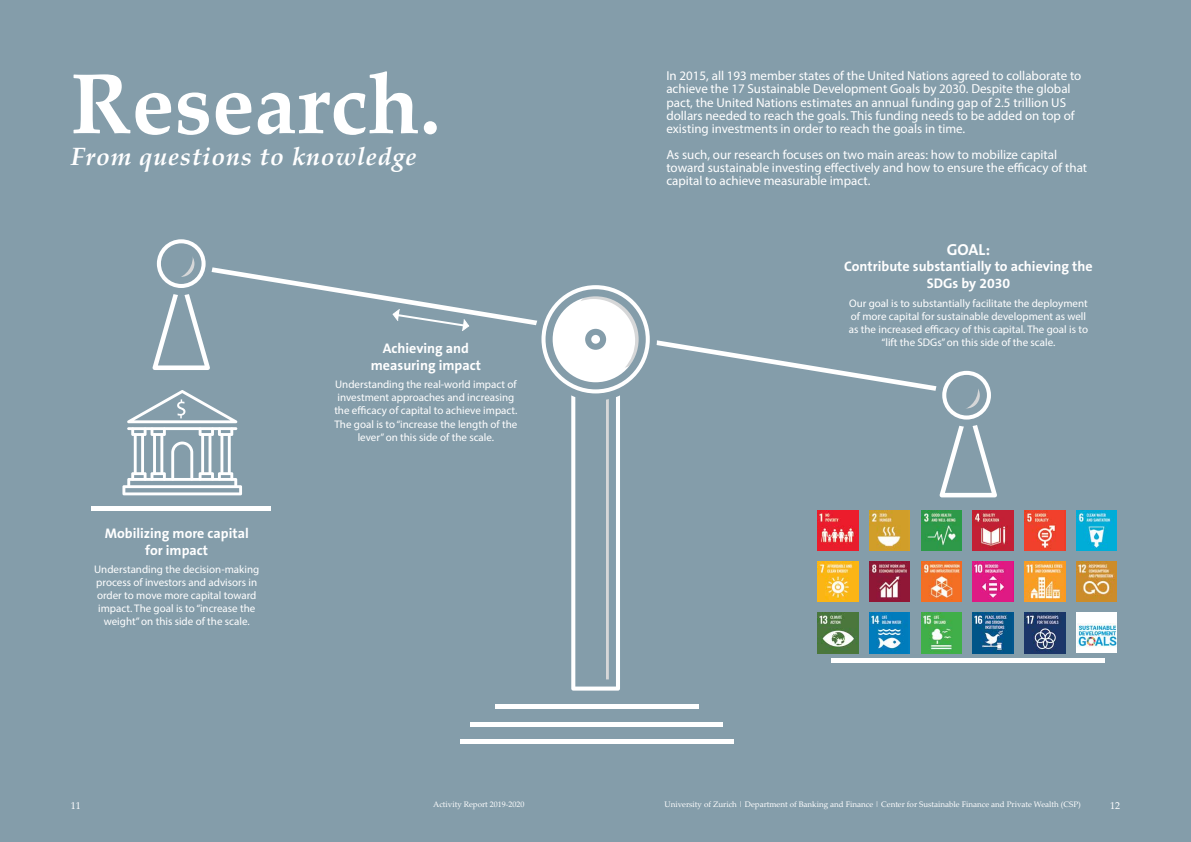
<style>
.page{position:relative;width:1191px;height:842px;background:#849daa}
.page>*{position:absolute;margin:0;border:0;box-sizing:border-box;transform-origin:0 0}
.t1{font:700 85px "Palatino Linotype";color:#fff}
.t2{font:italic 700 25px "Palatino Linotype";letter-spacing:.03em;color:#fff}
.t3{font:700 16px "The Sans B7";color:#fff}
.t4{font:700 14px/16.8px "The Sans B7";color:#fff;text-align:center}
.t5{font:13px/13px "Myriad Pro";color:#fff}
.t6{font:11px/13px "Myriad Pro";color:#fff;text-align:center}
.t7{font:10px "Palatino Linotype";color:#fff}
.t8{font:8px "Palatino Linotype";color:#fff}
</style>
<div class="page">
<hr style="left:134px;top:433px;width:3px;height:42px;background:#fff">
<hr style="left:141px;top:433px;width:3px;height:42px;background:#fff">
<hr style="left:220px;top:433px;width:3px;height:42px;background:#fff">
<hr style="left:228px;top:433px;width:3px;height:42px;background:#fff">
<hr style="left:201px;top:433px;width:3px;height:42px;background:#fff">
<hr style="left:208px;top:433px;width:3px;height:42px;background:#fff">
<hr style="left:153px;top:433px;width:3px;height:42px;background:#fff">
<hr style="left:160px;top:433px;width:3px;height:42px;background:#fff">
<svg style="left:122px;top:442px;width:120px;height:53px"></svg>
<svg style="left:127px;top:391px;width:110px;height:45px"></svg>
<svg style="left:179px;top:267px;width:756px;height:137px"></svg>
<svg style="left:152px;top:239px;width:61px;height:133px"></svg>
<svg style="left:935px;top:370px;width:62px;height:128px"></svg>
<svg style="left:534px;top:278px;width:123px;height:413px"></svg>
<hr style="left:91px;top:506px;width:180px;height:4px;background:#fff">
<hr style="left:831px;top:658px;width:274px;height:4px;background:#fff">
<hr style="left:495px;top:705px;width:204px;height:4px;background:#fff">
<hr style="left:470px;top:722px;width:253px;height:4px;background:#fff">
<hr style="left:460px;top:739px;width:274px;height:4px;background:#fff">
<img style="left:869px;top:613px;width:40px;height:40px">
<img style="left:817px;top:510px;width:41px;height:40px">
<img style="left:921px;top:613px;width:40px;height:40px">
<img style="left:817px;top:562px;width:41px;height:40px">
<img style="left:869px;top:510px;width:40px;height:40px">
<img style="left:973px;top:613px;width:40px;height:40px">
<img style="left:1076px;top:562px;width:40px;height:40px">
<img style="left:921px;top:510px;width:40px;height:40px">
<img style="left:1024px;top:613px;width:41px;height:40px">
<img style="left:869px;top:562px;width:40px;height:40px">
<img style="left:973px;top:510px;width:40px;height:40px">
<img style="left:1024px;top:562px;width:41px;height:40px">
<img style="left:1076px;top:510px;width:40px;height:40px">
<img style="left:921px;top:562px;width:40px;height:40px">
<img style="left:817px;top:613px;width:41px;height:40px">
<img style="left:1024px;top:510px;width:41px;height:40px">
<img style="left:973px;top:562px;width:40px;height:40px">
<div style="left:1076px;top:613px;width:40px;height:40px;background:#fff"></div>
<img style="left:1077px;top:624px;width:39px;height:23px">
<svg style="left:392px;top:308px;width:78px;height:24px"></svg>
<h1 class="t1" style="left:71px;top:44px;width:371px">Research.</h1>
<h2 class="t2" style="left:71px;top:139px;width:347px">From questions to knowledge</h2>
<p class="t4" style="left:105px;top:525px;width:145px">Mobilizing more capital for impact</p>
<p class="t6" style="left:94px;top:563px;width:167px">Understanding the decision-making process of investors and advisors in order to move more capital toward impact. The goal is to “increase the weight” on this side of the scale.</p>
<p class="t4" style="left:371px;top:340px;width:112px">Achieving and measuring impact</p>
<p class="t6" style="left:334px;top:378px;width:185px">Understanding the real-world impact of investment approaches and increasing the efficacy of capital to achieve impact.<br>The goal is to “increase the length of the lever” on this side of the scale.</p>
<p class="t5" style="left:666px;top:69px;width:416px">In 2015, all 193 member states of the United Nations agreed to collaborate to achieve the 17 Sustainable Development Goals by 2030. Despite the global pact, the United Nations estimates an annual funding gap of 2.5 trillion US dollars needed to reach the goals. This funding needs to be added on top of existing investments in order to reach the goals in time.</p>
<p class="t5" style="left:666px;top:147px;width:422px">As such, our research focuses on two main areas: how to mobilize capital toward sustainable investing effectively and how to ensure the efficacy of that capital to achieve measurable impact.</p>
<h3 class="t3" style="left:946px;top:241px;width:45px">GOAL:</h3>
<p class="t4" style="left:844px;top:259px;width:250px">Contribute substantially to achieving the<br>SDGs by 2030</p>
<p class="t6" style="left:849px;top:296px;width:241px">Our goal is to substantially facilitate the deployment of more capital for sustainable development as well as the increased efficacy of this capital. The goal is to “lift the SDGs” on this side of the scale.</p>
<p class="t7" style="left:71px;top:798px;width:11px">11</p>
<p class="t8" style="left:433px;top:799px;width:93px">Activity Report 2019-2020</p>
<p class="t8" style="left:664px;top:799px;width:418px">University of Zurich | Department of Banking and Finance | Center for Sustainable Finance and Private Wealth (CSP)</p>
<p class="t7" style="left:1110px;top:798px;width:11px">12</p>
</div>
